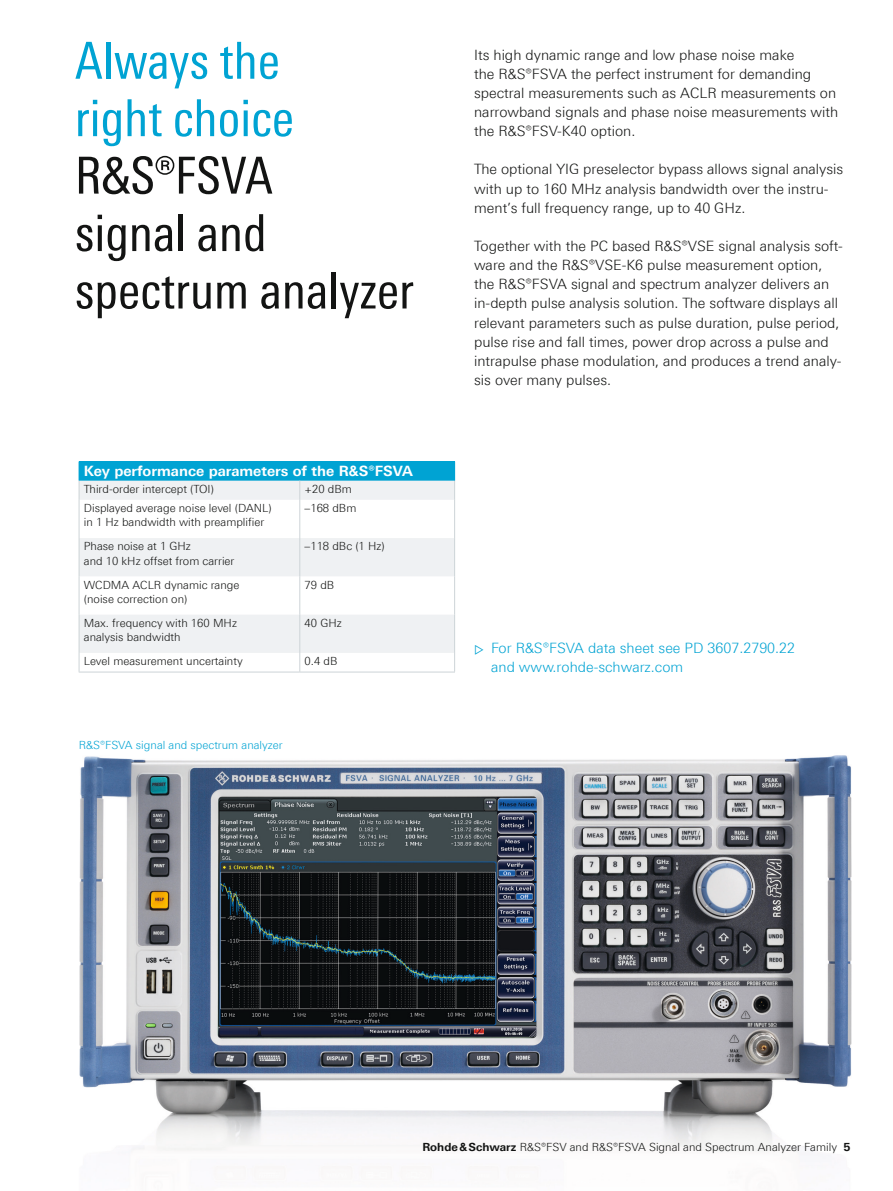
<style>
.page{position:relative;width:893px;height:1191px;background:#fff}
.page>*{position:absolute;margin:0;border:0;box-sizing:border-box;transform-origin:0 0}
.t1{font:51px/57.4px "Linotype Univers 420 Cn";color:#131413}
.t2{font:51px/57.4px "Linotype Univers 420 Cn";color:#00a3d3}
.t3{font:300 14.25px/19.2px "Linotype Univers 330";color:#131413}
.t4{font:300 14.25px/19.2px "Linotype Univers 330";color:#00a3d3}
.t5{font:700 14.25px "Linotype Univers 630";color:#fff}
.t6{font:300 11.25px/14.2px "Linotype Univers 330";color:#131413}
.t7{font:300 11.25px "Linotype Univers 330";color:#00a3d3}
.s1{font-size:12px}
.s2{font-family:"Linotype Univers 630";font-weight:700}
</style>
<div class="page">
<img style="left:79px;top:755px;width:773px;height:397px">
<div style="left:79px;top:461px;width:376px;height:20px;background:#00a3d3"></div>
<svg style="left:80px;top:481px;width:374px;height:172px;fill:#eff1f3"></svg>
<svg style="left:79px;top:480px;width:1px;height:20px"></svg>
<svg style="left:299px;top:481px;width:1px;height:19px"></svg>
<svg style="left:454px;top:480px;width:1px;height:20px"></svg>
<hr style="left:79px;top:500px;width:1px;height:38px;background:#cdd4d7">
<hr style="left:299px;top:500px;width:1px;height:38px;background:#cdd4d7">
<hr style="left:454px;top:500px;width:1px;height:38px;background:#cdd4d7">
<hr style="left:79px;top:538px;width:1px;height:38px;background:#cdd4d7">
<hr style="left:299px;top:538px;width:1px;height:38px;background:#cdd4d7">
<hr style="left:454px;top:538px;width:1px;height:38px;background:#cdd4d7">
<hr style="left:79px;top:576px;width:1px;height:38px;background:#cdd4d7">
<hr style="left:299px;top:576px;width:1px;height:38px;background:#cdd4d7">
<hr style="left:454px;top:576px;width:1px;height:38px;background:#cdd4d7">
<hr style="left:79px;top:614px;width:1px;height:39px;background:#cdd4d7">
<hr style="left:299px;top:614px;width:1px;height:39px;background:#cdd4d7">
<hr style="left:454px;top:614px;width:1px;height:39px;background:#cdd4d7">
<svg style="left:79px;top:653px;width:1px;height:18px"></svg>
<svg style="left:299px;top:653px;width:1px;height:18px"></svg>
<svg style="left:454px;top:653px;width:1px;height:18px"></svg>
<hr style="left:79px;top:671px;width:221px;height:1px;background:#cdd4d7">
<hr style="left:300px;top:671px;width:155px;height:1px;background:#cdd4d7">
<h1 class="t2" style="left:75px;top:32px;width:221px">Always the right choice</h1>
<h1 class="t1" style="left:75px;top:146px;width:341px">R&amp;S®FSVA<br>signal and spectrum analyzer</h1>
<p class="t5" style="left:84px;top:462px;width:331px">Key performance parameters of the R&amp;S®FSVA</p>
<p class="t6" style="left:84px;top:482px;width:132px">Third-order intercept (TOI)</p>
<p class="t6" style="left:305px;top:482px;width:49px">+20 dBm</p>
<p class="t6" style="left:84px;top:501px;width:189px">Displayed average noise level (DANL) in 1 Hz bandwidth with preamplifier</p>
<p class="t6" style="left:305px;top:501px;width:53px">–168 dBm</p>
<p class="t6" style="left:84px;top:539px;width:152px">Phase noise at 1 GHz<br>and 10 kHz offset from carrier</p>
<p class="t6" style="left:305px;top:539px;width:82px">–118 dBc (1 Hz)</p>
<p class="t6" style="left:84px;top:577px;width:157px">WCDMA ACLR dynamic range (noise correction on)</p>
<p class="t6" style="left:305px;top:577px;width:31px">79 dB</p>
<p class="t6" style="left:84px;top:616px;width:155px">Max. frequency with 160 MHz analysis bandwidth</p>
<p class="t6" style="left:305px;top:616px;width:39px">40 GHz</p>
<p class="t6" style="left:84px;top:654px;width:160px">Level measurement uncertainty</p>
<p class="t6" style="left:305px;top:654px;width:34px">0.4 dB</p>
<p class="t7" style="left:79px;top:738px;width:206px">R&amp;S®FSVA signal and spectrum analyzer</p>
<p class="t3" style="left:474px;top:45px;width:366px">Its high dynamic range and low phase noise make<br>the R&amp;S®FSVA the perfect instrument for demanding spectral measurements such as ACLR measurements on narrowband signals and phase noise measurements with the R&amp;S®FSV-K40 option.</p>
<p class="t3" style="left:474px;top:160px;width:371px">The optional YIG preselector bypass allows signal analysis with up to 160 MHz analysis bandwidth over the instru&shy;ment’s full frequency range, up to 40 GHz.</p>
<p class="t3" style="left:474px;top:236px;width:370px">Together with the PC based R&amp;S®VSE signal analysis soft&shy;ware and the R&amp;S®VSE-K6 pulse measurement option, the R&amp;S®FSVA signal and spectrum analyzer delivers an in-depth pulse analysis solution. The software displays all relevant parameters such as pulse duration, pulse period, pulse rise and fall times, power drop across a pulse and intrapulse phase modulation, and produces a trend analy&shy;sis over many pulses.</p>
<p class="t4" style="left:491px;top:638px;width:306px;text-indent:-17px"><span class="s1">▷</span> For R&amp;S®FSVA data sheet see PD 3607.2790.22 and www.rohde-schwarz.com</p>
<p class="t6" style="left:422px;top:1139px;width:430px"><span class="s2">Rohde&amp;Schwarz</span> R&amp;S®FSV and R&amp;S®FSVA Signal and Spectrum Analyzer Family <span class="s2">5</span></p>
</div>
